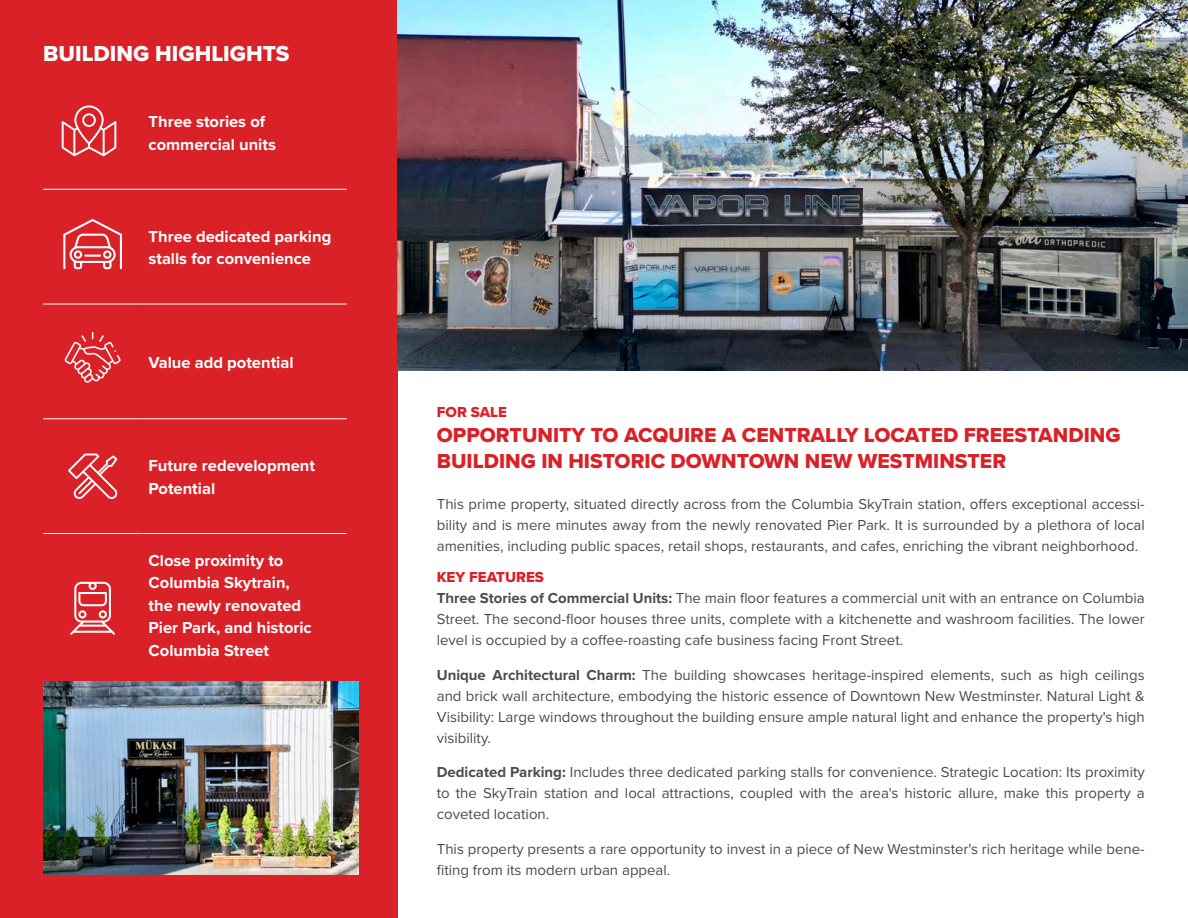
<style>
.page{position:relative;width:1188px;height:918px;background:#fff}
.page>*{position:absolute;margin:0;border:0;box-sizing:border-box;transform-origin:0 0}
.Street_Title{font:22.5px "Proxima Nova Extrabld";color:#fff}
.Street_Title-2{font:21px/25.2px "Proxima Nova Extrabld";color:#da2128}
.Four_Bullets{font:700 16.5px/22.5px "Proxima Nova";color:#fff}
.Body{font:15px/21px "Proxima Nova";color:#4b4c4d;text-align:justify}
.Street_Title-3{font:15px "Proxima Nova Extrabld";color:#da2128}
.s1{font-weight:700}
</style>
<div class="page">
<div style="left:0;top:0;width:397px;height:918px;background:#da2128"></div>
<img style="left:397px;top:0;width:791px;height:370px">
<hr style="left:43px;top:189px;width:100px;height:1px;background:#fff">
<hr style="left:143px;top:189px;width:204px;height:1px;background:#fff">
<hr style="left:43px;top:304px;width:100px;height:1px;background:#fff">
<hr style="left:143px;top:304px;width:204px;height:1px;background:#fff">
<hr style="left:43px;top:418px;width:100px;height:1px;background:#fff">
<hr style="left:143px;top:418px;width:204px;height:1px;background:#fff">
<hr style="left:43px;top:533px;width:100px;height:1px;background:#fff">
<hr style="left:143px;top:533px;width:204px;height:1px;background:#fff">
<svg style="left:62px;top:105px;width:54px;height:51px"></svg>
<svg style="left:68px;top:454px;width:50px;height:45px"></svg>
<svg style="left:70px;top:582px;width:45px;height:53px"></svg>
<svg style="left:65px;top:332px;width:56px;height:51px"></svg>
<img style="left:43px;top:681px;width:316px;height:194px">
<svg style="left:63px;top:219px;width:59px;height:50px"></svg>
<p class="Street_Title" style="left:43px;top:37px;width:248px">BUILDING HIGHLIGHTS</p>
<p class="Four_Bullets" style="left:149px;top:111px;width:129px">Three stories of commercial units</p>
<p class="Four_Bullets" style="left:149px;top:226px;width:184px">Three dedicated parking stalls for convenience</p>
<p class="Four_Bullets" style="left:149px;top:352px;width:147px">Value add potential</p>
<p class="Four_Bullets" style="left:149px;top:455px;width:168px">Future redevelopment<br>Potential</p>
<p class="Four_Bullets" style="left:149px;top:550px;width:165px">Close proximity to<br>Columbia Skytrain, the newly renovated<br>Pier Park, and historic<br>Columbia Street</p>
<p class="Street_Title-3" style="left:437px;top:401px;width:72px">FOR SALE</p>
<p class="Street_Title-2" style="left:437px;top:422px;width:685px">OPPORTUNITY TO ACQUIRE A CENTRALLY LOCATED FREESTANDING<br>BUILDING IN HISTORIC DOWNTOWN NEW WESTMINSTER</p>
<p class="Body" style="left:437px;top:494px;width:710px">This prime property, situated directly across from the Columbia SkyTrain station, offers exceptional accessi&shy;bility and is mere minutes away from the newly renovated Pier Park. It is surrounded by a plethora of local amenities, including public spaces, retail shops, restaurants, and cafes, enriching the vibrant neighborhood.</p>
<p class="Street_Title-3" style="left:437px;top:566px;width:109px">KEY FEATURES</p>
<p class="Body" style="left:437px;top:588px;width:710px"><span class="s1">Three Stories of Commercial Units:</span> The main floor features a commercial unit with an entrance on Columbia Street. The second-floor houses three units, complete with a kitchenette and washroom facilities. The lower level is occupied by a coffee-roasting cafe business facing Front Street.</p>
<p class="Body" style="left:437px;top:665px;width:710px"><span class="s1">Unique Architectural Charm:</span> The building showcases heritage-inspired elements, such as high ceilings and brick wall architecture, embodying the historic essence of Downtown New Westminster. Natural Light &amp; Visibility: Large windows throughout the building ensure ample natural light and enhance the property's high visibility.</p>
<p class="Body" style="left:437px;top:762px;width:710px"><span class="s1">Dedicated Parking:</span> Includes three dedicated parking stalls for convenience. Strategic Location: Its proximity to the SkyTrain station and local attractions, coupled with the area's historic allure, make this property a coveted location.</p>
<p class="Body" style="left:437px;top:839px;width:709px">This property presents a rare opportunity to invest in a piece of New Westminster's rich heritage while bene&shy;fiting from its modern urban appeal.</p>
</div>
